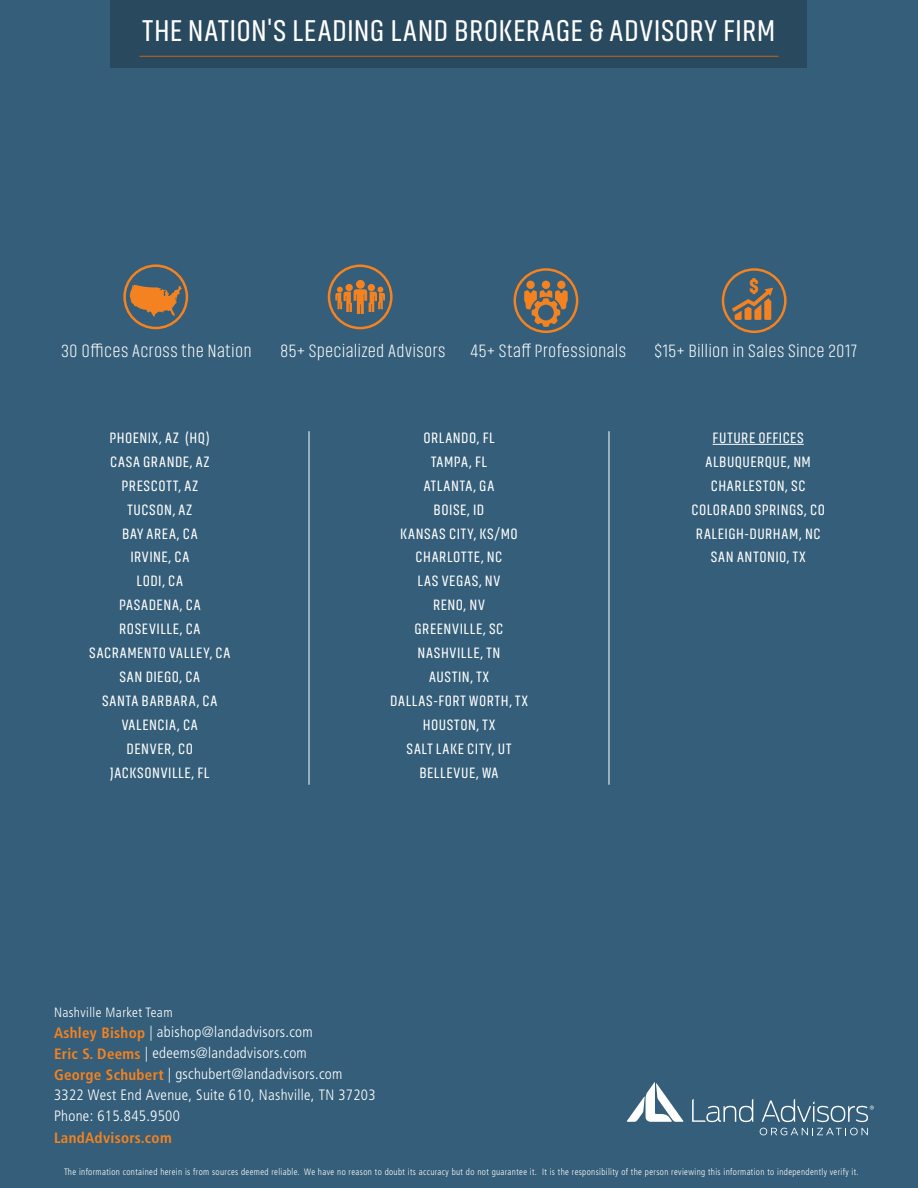
<style>
.page{position:relative;width:918px;height:1188px;background:#345e79}
.page>*{position:absolute;margin:0;border:0;box-sizing:border-box;transform-origin:0 0}
.t1{font:30.9px "Akhand";letter-spacing:.015em;color:#fff}
.t2{font:900 19.95px "Akhand";color:#f58220}
.t3{font:200 18.6px "Akhand";letter-spacing:.015em;color:#fff}
.t4{font:15.45px/24px "Akhand";letter-spacing:.045em;color:#fff;text-align:center}
.Body_Copy_01_Left{font:300 condensed 15px "Frutiger LT Pro";letter-spacing:.02em;color:#fff}
.Body_Copy_01_Left-2{font:700 condensed 15px "Frutiger LT Pro";letter-spacing:.02em;color:#f58220}
.Body_Copy_01_Left-3{font:300 condensed 13.5px "Frutiger LT Pro";letter-spacing:.03em;color:#fff}
.t5{font:300 condensed 9.3px "Frutiger LT Pro";letter-spacing:.04em;color:#fff;scale:.96 1}
.s1{font-weight:700;color:#f58220}
</style>
<div class="page">
<svg style="left:760px;top:1128px;width:108px;height:7px"></svg>
<svg style="left:762px;top:1099px;width:112px;height:23px"></svg>
<svg style="left:692px;top:1099px;width:61px;height:23px"></svg>
<svg style="left:627px;top:1082px;width:57px;height:40px"></svg>
<hr style="left:713px;top:444px;width:91px;height:1px;background:#fff">
<hr style="left:309px;top:431px;width:1px;height:354px;background:#fff">
<hr style="left:609px;top:431px;width:1px;height:354px;background:#fff">
<div style="left:722px;top:268px;width:65px;height:65px;border:3px solid #f58220;border-radius:50%"></div>
<svg style="left:732px;top:288px;width:41px;height:32px"></svg>
<div style="left:123px;top:264px;width:65px;height:65px;border:3px solid #f58220;border-radius:50%"></div>
<div style="left:328px;top:265px;width:65px;height:64px;border:3px solid #f58220;border-radius:50%"></div>
<svg style="left:335px;top:280px;width:50px;height:34px"></svg>
<div style="left:514px;top:268px;width:64px;height:65px;border:3px solid #f58220;border-radius:50%"></div>
<div style="left:557px;top:281px;width:9px;height:8px;background:#f58220;border-radius:50%"></div>
<div style="left:526px;top:281px;width:9px;height:8px;background:#f58220;border-radius:50%"></div>
<div style="left:542px;top:281px;width:8px;height:8px;background:#f58220;border-radius:50%"></div>
<svg style="left:524px;top:290px;width:44px;height:37px"></svg>
<div style="left:111px;top:0;width:696px;height:68px;background:#28495e"></div>
<svg style="left:130px;top:284px;width:52px;height:33px"></svg>
<p class="t1" style="left:142px;top:14px;width:635px">THE NATION'S LEADING LAND BROKERAGE &amp; ADVISORY FIRM</p>
<p class="t2" style="left:750px;top:275px;width:11px">$</p>
<p class="t3" style="left:61px;top:341px;width:192px">30 Offices Across the Nation</p>
<p class="t3" style="left:280px;top:341px;width:167px">85+ Specialized Advisors</p>
<p class="t3" style="left:470px;top:341px;width:157px">45+ Staff Professionals</p>
<p class="t3" style="left:654px;top:341px;width:204px">$15+ Billion in Sales Since 2017</p>
<p class="t4" style="left:89px;top:426px;width:142px">PHOENIX, AZ (HQ)<br>CASA GRANDE, AZ<br>PRESCOTT, AZ<br>TUCSON, AZ<br>BAY AREA, CA<br>IRVINE, CA<br>LODI, CA<br>PASADENA, CA<br>ROSEVILLE, CA<br>SACRAMENTO VALLEY, CA<br>SAN DIEGO, CA<br>SANTA BARBARA, CA<br>VALENCIA, CA<br>DENVER, CO<br>JACKSONVILLE, FL</p>
<p class="t4" style="left:390px;top:426px;width:139px">ORLANDO, FL<br>TAMPA, FL<br>ATLANTA, GA<br>BOISE, ID<br>KANSAS CITY, KS/MO<br>CHARLOTTE, NC<br>LAS VEGAS, NV<br>RENO, NV<br>GREENVILLE, SC<br>NASHVILLE, TN<br>AUSTIN, TX<br>DALLAS-FORT WORTH, TX<br>HOUSTON, TX<br>SALT LAKE CITY, UT<br>BELLEVUE, WA</p>
<p class="t4" style="left:691px;top:426px;width:135px">FUTURE OFFICES<br>ALBUQUERQUE, NM<br>CHARLESTON, SC<br>COLORADO SPRINGS, CO<br>RALEIGH-DURHAM, NC<br>SAN ANTONIO, TX</p>
<p class="Body_Copy_01_Left-3" style="left:54px;top:1005px;width:120px">Nashville Market Team</p>
<p class="Body_Copy_01_Left" style="left:54px;top:1023px;width:260px"><span class="s1">Ashley Bishop</span> | abishop@landadvisors.com</p>
<p class="Body_Copy_01_Left" style="left:54px;top:1044px;width:254px"><span class="s1">Eric S. Deems</span> | edeems@landadvisors.com</p>
<p class="Body_Copy_01_Left" style="left:54px;top:1065px;width:290px"><span class="s1">George Schubert</span> | gschubert@landadvisors.com</p>
<p class="Body_Copy_01_Left" style="left:54px;top:1086px;width:323px">3322 West End Avenue, Suite 610, Nashville, TN 37203</p>
<p class="Body_Copy_01_Left" style="left:54px;top:1107px;width:127px">Phone: 615.845.9500</p>
<p class="Body_Copy_01_Left-2" style="left:54px;top:1129px;width:119px">LandAdvisors.com</p>
<p class="t5" style="left:64px;top:1166px;width:829px">The information contained herein is from sources deemed reliable. We have no reason to doubt its accuracy but do not guarantee it. It is the responsibility of the person reviewing this information to independently verify it.</p>
</div>
